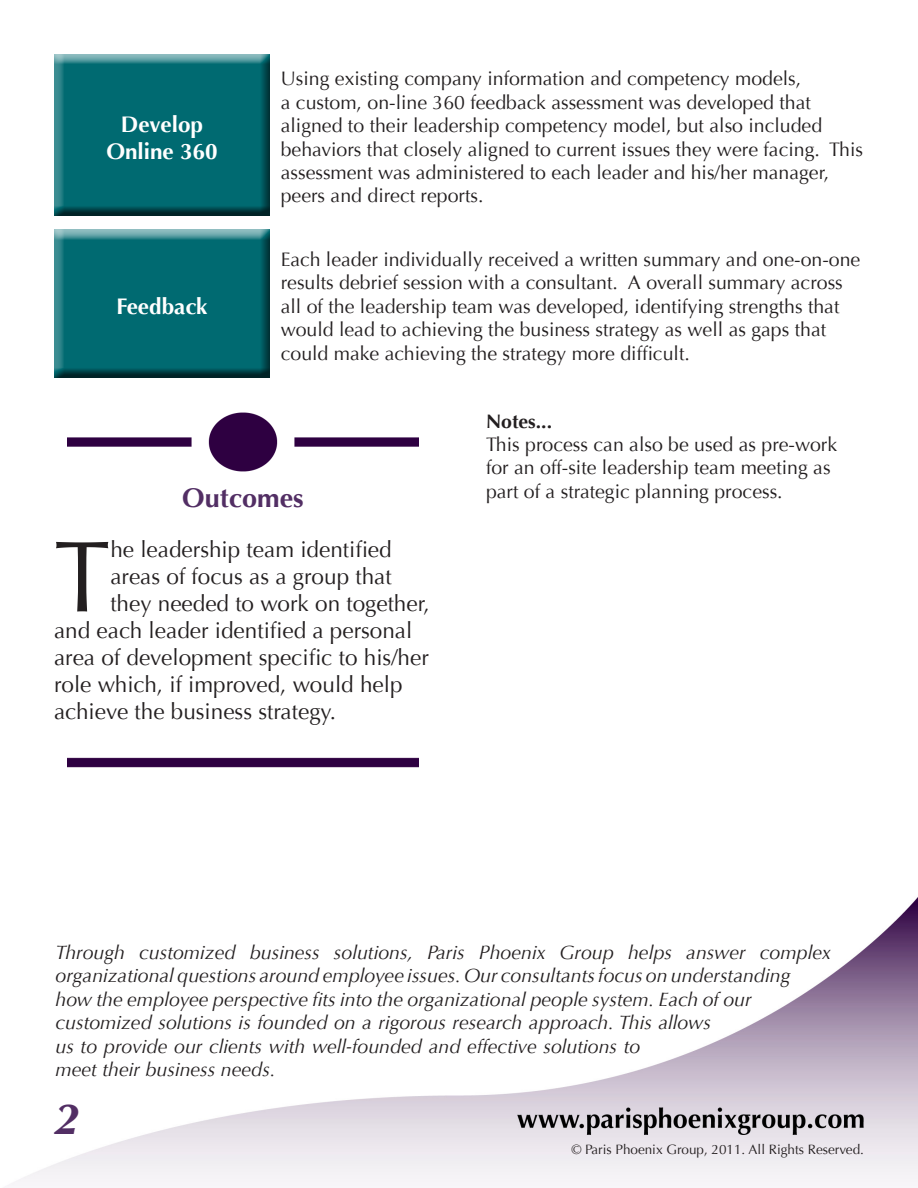
<style>
.page{position:relative;width:918px;height:1188px;background:#fff}
.page>*{position:absolute;margin:0;border:0;box-sizing:border-box;transform-origin:0 0}
.t1{font:101.4px "Optima";color:#231f20}
.t2{font:italic 700 45px "Optima";color:#522e64}
.t3{font:700 27px "Optima";color:#522e64}
.t4{font:22.5px "Optima";color:#231f20}
.t5{font:700 22.5px/27px "Optima";color:#fff;text-align:center}
.t6{font:19.5px/23.4px "Optima";color:#231f20}
.t7{font:italic 19.5px/23.4px "Optima";color:#231f20}
.t8{font:700 19.5px "Optima";color:#231f20}
.t9{font:13.5px "Optima";color:#231f20}
</style>
<div class="page">
<img style="left:8px;top:437px;width:910px;height:749px">
<div style="left:52px;top:54px;width:220px;height:164px;background:#231f20;opacity:.75"></div>
<div style="left:52px;top:229px;width:220px;height:151px;background:#231f20;opacity:.75"></div>
<img style="left:68px;top:412px;width:350px;height:63px">
<img style="left:68px;top:757px;width:350px;height:11px">
<p class="t5" style="left:106px;top:111px;width:113px">Develop<br>Online 360</p>
<p class="t5" style="left:116px;top:293px;width:93px">Feedback</p>
<p class="t6" style="left:281px;top:67px;width:584px">Using existing company information and competency models,<br>a custom, on-line 360 feedback assessment was developed that aligned to their leadership competency model, but also included behaviors that closely aligned to current issues they were facing. This assessment was administered to each leader and his/her manager, peers and direct reports.</p>
<p class="t6" style="left:281px;top:248px;width:581px">Each leader individually received a written summary and one-on-one results debrief session with a consultant. A overall summary across all of the leadership team was developed, identifying strengths that would lead to achieving the business strategy as well as gaps that could make achieving the strategy more difficult.</p>
<h3 class="t3" style="left:182px;top:482px;width:123px">Outcomes</h3>
<h1 class="t1" style="left:54px;top:518px;width:58px">T</h1>
<p class="t4" style="left:110px;top:537px;width:283px">he leadership team identified</p>
<p class="t4" style="left:110px;top:564px;width:283px">areas of focus as a group that</p>
<p class="t4" style="left:110px;top:591px;width:321px">they needed to work on together,</p>
<p class="t4" style="left:54px;top:618px;width:360px">and each leader identified a personal</p>
<p class="t4" style="left:54px;top:645px;width:376px">area of development specific to his/her</p>
<p class="t4" style="left:54px;top:672px;width:350px">role which, if improved, would help</p>
<p class="t4" style="left:54px;top:699px;width:284px">achieve the business strategy.</p>
<p class="t8" style="left:486px;top:410px;width:68px">Notes...</p>
<p class="t6" style="left:486px;top:433px;width:353px">This process can also be used as pre-work for an off-site leadership team meeting as part of a strategic planning process.</p>
<p class="t7" style="left:56px;top:941px;width:777px">Through customized business solutions, Paris Phoenix Group helps answer complex organizational questions around employee issues. Our consultants focus on understanding how the employee perspective fits into the organizational people system. Each of our customized solutions is founded on a rigorous research approach. This allows<br>us to provide our clients with well-founded and effective solutions to<br>meet their business needs.</p>
<h2 class="t2" style="left:54px;top:1092px;width:27px">2</h2>
<p class="t9" style="left:571px;top:1141px;width:294px">© Paris Phoenix Group, 2011. All Rights Reserved.</p>
</div>
